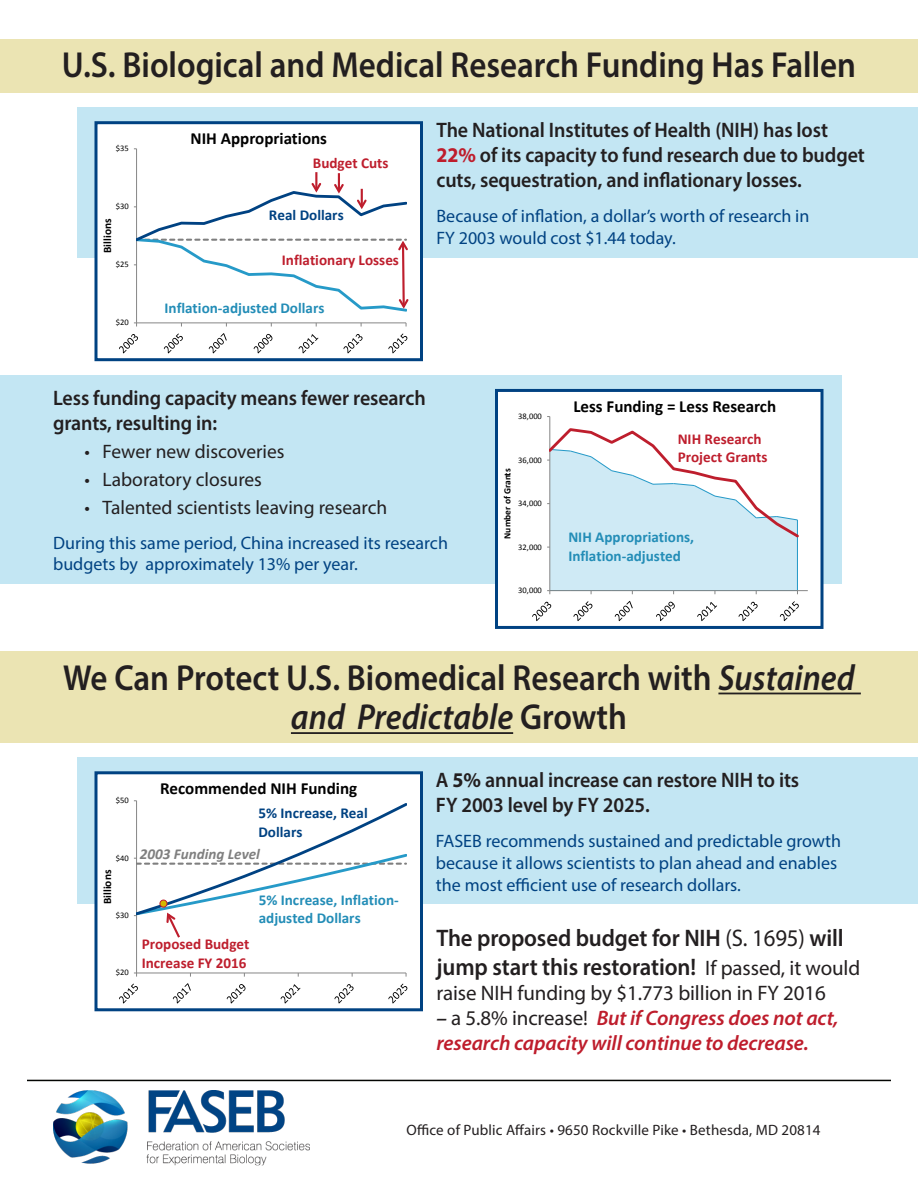
<style>
.page{position:relative;width:918px;height:1188px;background:#fff}
.page>*{position:absolute;margin:0;border:0;box-sizing:border-box;transform-origin:0 0}
.t1{font:600 36.3px/39.6px "Myriad Pro";color:#231f20;text-align:center;scale:.91 1}
.t2{font:600 24px/28.8px "Myriad Pro";letter-spacing:-.005em;color:#231f20;scale:.95 1}
.t3{font:600 21px/25.2px "Myriad Pro";letter-spacing:-.005em;color:#231f20;scale:.95 1}
.t4{font:italic 600 21px/25.2px "Myriad Pro";letter-spacing:-.005em;color:#be1d2c}
.t5{font:21px "Myriad Pro";letter-spacing:-.005em;color:#231f20}
.t6{font:19.5px "Myriad Pro";color:#231f20}
.t7{font:18px/21.6px "Myriad Pro";color:#004282}
.t8{font:700 16.95px "Calibri";color:#000}
.t9{font:700 15.15px/18.5px "Calibri";color:#238db7}
.t10{font:700 15.15px/18.5px "Calibri";color:#be1e2d}
.t11{font:700 15.15px/18.5px "Calibri";color:#004282}
.t12{font:italic 700 15.15px "Calibri";color:#7f7f7f}
.t13{font:15px "Myriad Pro";letter-spacing:.01em;color:#231f20}
.t14{font:700 11.4px "Calibri";color:#000}
.t15{font:700 9.45px "Calibri";color:#000}
.t16{font:8.55px "Calibri";color:#000}
.s1{font-weight:700;color:#be1d2c}
.s2{font-style:italic}
.s3{font-weight:700}
.s4{font-weight:400}
.s5{font-weight:400;font-size:21px}
.s6{color:#231f20}
.s7{font-weight:400;font-style:normal;color:#231f20}
</style>
<div class="page">
<div style="left:0;top:652px;width:918px;height:91px;background:#ebe4b3"></div>
<div style="left:0;top:39px;width:918px;height:54px;background:#ebe4b3"></div>
<div style="left:77px;top:758px;width:841px;height:146px;background:#c3e6f3"></div>
<div style="left:77px;top:107px;width:841px;height:151px;background:#c3e6f3"></div>
<div style="left:0;top:375px;width:842px;height:209px;background:#c3e6f3"></div>
<hr style="left:718px;top:693px;width:143px;height:1px;background:#231f20">
<hr style="left:291px;top:732px;width:222px;height:2px;background:#231f20">
<svg style="left:94px;top:121px;width:329px;height:241px"></svg>
<svg style="left:94px;top:771px;width:329px;height:241px"></svg>
<svg style="left:495px;top:389px;width:329px;height:240px"></svg>
<img style="left:53px;top:1090px;width:257px;height:76px">
<hr style="left:27px;top:1080px;width:864px;height:1px;background:#040503">
<p class="t1" style="left:62px;top:44px;width:874px">U.S. Biological and Medical Research Funding Has Fallen</p>
<p class="t16" style="left:116px;top:143px;width:14px">$35</p>
<p class="t16" style="left:116px;top:201px;width:14px">$30</p>
<p class="t14" style="left:100px;top:253px;width:36px;rotate:-90deg">Billions</p>
<p class="t16" style="left:116px;top:259px;width:14px">$25</p>
<p class="t16" style="left:116px;top:317px;width:14px">$20</p>
<p class="t8" style="left:190px;top:127px;width:138px">NIH Appropriations</p>
<p class="t10" style="left:313px;top:153px;width:77px">Budget Cuts</p>
<p class="t11" style="left:269px;top:206px;width:76px">Real Dollars</p>
<p class="t10" style="left:282px;top:251px;width:119px">Inflationary Losses</p>
<p class="t9" style="left:165px;top:299px;width:161px">Inflation-adjusted Dollars</p>
<p class="t3" style="left:436px;top:117px;width:452px">The National Institutes of Health (NIH) has lost<br><span class="s1">22%</span> of its capacity to fund research due to budget cuts, sequestration, and inflationary losses.</p>
<p class="t7" style="left:436px;top:205px;width:375px">Because of inflation, a dollar’s worth of research in<br>FY 2003 would cost $1.44 today.</p>
<p class="t3" style="left:53px;top:385px;width:394px">Less funding capacity means fewer research grants, resulting in:</p>
<p class="t6" style="left:85px;top:439px;width:202px">• Fewer new discoveries</p>
<p class="t6" style="left:85px;top:467px;width:179px">• Laboratory closures</p>
<p class="t6" style="left:85px;top:495px;width:304px">• Talented scientists leaving research</p>
<p class="t7" style="left:53px;top:532px;width:396px">During this same period, China increased its research budgets by approximately 13% per year.</p>
<p class="t16" style="left:518px;top:411px;width:25px">38,000</p>
<p class="t15" style="left:501px;top:539px;width:72px;rotate:-90deg">Number of Grants</p>
<p class="t16" style="left:518px;top:454px;width:25px">36,000</p>
<p class="t16" style="left:518px;top:498px;width:25px">34,000</p>
<p class="t16" style="left:518px;top:541px;width:25px">32,000</p>
<p class="t16" style="left:518px;top:585px;width:25px">30,000</p>
<p class="t8" style="left:573px;top:395px;width:204px">Less Funding = Less Research</p>
<p class="t10" style="left:678px;top:429px;width:91px">NIH Research<br>Project Grants</p>
<p class="t9" style="left:568px;top:528px;width:127px">NIH Appropriations,<br>Inflation-adjusted</p>
<p class="t1" style="left:63px;top:657px;width:871px">We Can Protect U.S. Biomedical Research with <span class="s2">Sustained and Predictable</span> Growth</p>
<p class="t16" style="left:116px;top:795px;width:14px">$50</p>
<p class="t16" style="left:116px;top:852px;width:14px">$40</p>
<p class="t14" style="left:100px;top:904px;width:36px;rotate:-90deg">Billions</p>
<p class="t16" style="left:116px;top:910px;width:14px">$30</p>
<p class="t16" style="left:116px;top:967px;width:14px">$20</p>
<p class="t8" style="left:160px;top:778px;width:199px">Recommended NIH Funding</p>
<p class="t11" style="left:258px;top:804px;width:111px">5% Increase, Real<br>Dollars</p>
<p class="t12" style="left:140px;top:844px;width:122px">2003 Funding Level</p>
<p class="t10" style="left:142px;top:935px;width:109px">Proposed Budget<br>Increase FY 2016</p>
<p class="t9" style="left:259px;top:891px;width:142px">5% Increase, Inflation&shy;adjusted Dollars</p>
<p class="t3" style="left:436px;top:767px;width:384px">A <span class="s3">5%</span> annual increase can restore NIH to its<br>FY 2003 level by FY 2025.</p>
<p class="t7" style="left:436px;top:830px;width:407px">FASEB recommends sustained and predictable growth because it allows scientists to plan ahead and enables the most efficient use of research dollars.</p>
<p class="t2" style="left:436px;top:923px;width:448px">The proposed budget for NIH <span class="s4">(S. 1695)</span> will jump start this restoration! <span class="s5">If passed, it would</span></p>
<p class="t5" style="left:436px;top:980px;width:391px">raise NIH funding by $1.773 billion in FY 2016</p>
<p class="t4" style="left:436px;top:1005px;width:404px"><span class="s6">–</span> <span class="s7">a 5.8% increase!</span> But if Congress does not act, research capacity will continue to decrease.</p>
<p class="t13" style="left:406px;top:1120px;width:416px">Office of Public Affairs • 9650 Rockville Pike • Bethesda, MD 20814</p>
</div>
